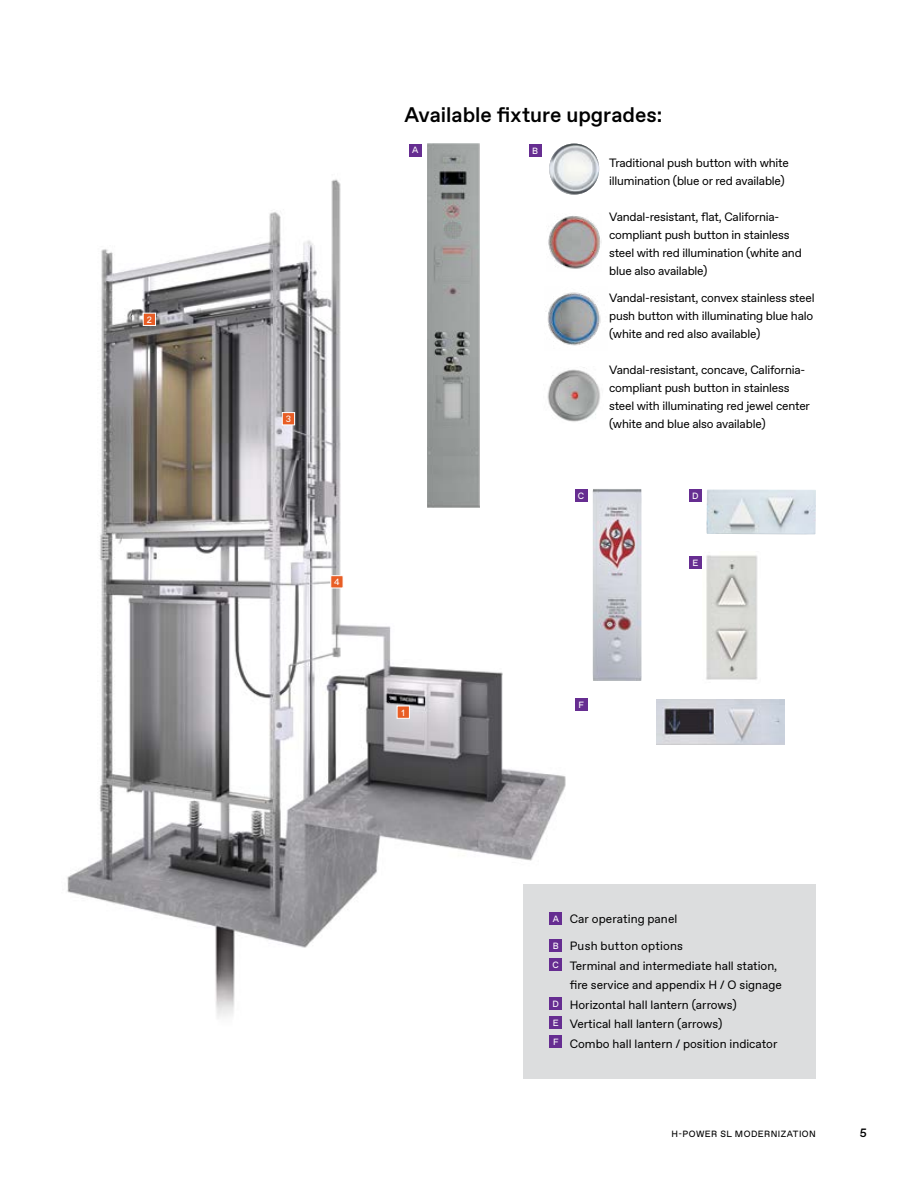
<style>
.page{position:relative;width:918px;height:1188px;background:#fff}
.page>*{position:absolute;margin:0;border:0;box-sizing:border-box;transform-origin:0 0}
.t1{font:500 21px "TKE Type";letter-spacing:-.005em;color:#000}
.t2{font:12px/18px "TKE Type";letter-spacing:-.015em;color:#000}
.t3{font:12px "TKE Type";letter-spacing:.005em;color:#000}
.t4{font:500 12px "TKE Type";color:#000}
.t5{font:9px "TKE Type";letter-spacing:.05em;color:#000}
.t6{font:9px/19.2px "TKE Type";color:#fff}
</style>
<div class="page">
<img style="left:656px;top:699px;width:128px;height:45px">
<img style="left:707px;top:490px;width:109px;height:44px">
<img style="left:67px;top:143px;width:533px;height:875px">
<img style="left:427px;top:144px;width:52px;height:363px">
<img style="left:545px;top:287px;width:56px;height:64px">
<img style="left:547px;top:214px;width:55px;height:58px">
<div style="left:549px;top:144px;width:50px;height:51px;background:#000;opacity:.45"></div>
<img style="left:549px;top:144px;width:50px;height:51px;border-radius:25px">
<img style="left:543px;top:366px;width:57px;height:58px">
<img style="left:593px;top:489px;width:49px;height:192px">
<img style="left:706px;top:555px;width:52px;height:125px">
<div style="left:143px;top:313px;width:13px;height:13px;background:#e85d24;border:1px solid #fff"></div>
<div style="left:282px;top:412px;width:13px;height:13px;background:#e85d24;border:1px solid #fff"></div>
<div style="left:330px;top:575px;width:13px;height:13px;background:#e85d24;border:1px solid #fff"></div>
<div style="left:397px;top:706px;width:13px;height:13px;background:#e85d24;border:1px solid #fff"></div>
<div style="left:409px;top:144px;width:12px;height:12px;background:#662d91"></div>
<div style="left:529px;top:145px;width:12px;height:12px;background:#662d91"></div>
<div style="left:523px;top:884px;width:293px;height:195px;background:#dcddde"></div>
<div style="left:550px;top:912px;width:12px;height:12px;background:#662d91"></div>
<div style="left:550px;top:939px;width:12px;height:12px;background:#662d91"></div>
<div style="left:550px;top:959px;width:12px;height:12px;background:#662d91"></div>
<div style="left:550px;top:997px;width:12px;height:13px;background:#662d91"></div>
<div style="left:550px;top:1016px;width:12px;height:13px;background:#662d91"></div>
<div style="left:550px;top:1036px;width:12px;height:12px;background:#662d91"></div>
<div style="left:575px;top:489px;width:12px;height:13px;background:#662d91"></div>
<div style="left:575px;top:699px;width:12px;height:12px;background:#662d91"></div>
<div style="left:689px;top:489px;width:13px;height:13px;background:#662d91"></div>
<div style="left:689px;top:557px;width:13px;height:12px;background:#662d91"></div>
<p class="t6" style="left:147px;top:310px;width:7px">2</p>
<p class="t6" style="left:286px;top:410px;width:7px">3</p>
<p class="t6" style="left:334px;top:573px;width:7px">4</p>
<h1 class="t1" style="left:404px;top:102px;width:259px">Available fixture upgrades:</h1>
<p class="t6" style="left:412px;top:141px;width:8px">A</p>
<p class="t6" style="left:532px;top:142px;width:7px">B</p>
<p class="t6" style="left:578px;top:486px;width:8px">C</p>
<p class="t2" style="left:609px;top:154px;width:181px">Traditional push button with white illumination (blue or red available)</p>
<p class="t2" style="left:609px;top:208px;width:194px">Vandal-resistant, flat, California&shy;compliant push button in stainless steel with red illumination (white and blue also available)</p>
<p class="t2" style="left:609px;top:289px;width:207px;text-align:justify">Vandal-resistant, convex stainless steel push button with illuminating blue halo (white and red also available)</p>
<p class="t2" style="left:609px;top:361px;width:202px">Vandal-resistant, concave, California&shy;compliant push button in stainless steel with illuminating red jewel center (white and blue also available)</p>
<p class="t6" style="left:692px;top:486px;width:8px">D</p>
<p class="t6" style="left:692px;top:554px;width:7px">E</p>
<p class="t6" style="left:402px;top:703px;width:5px">1</p>
<p class="t6" style="left:578px;top:696px;width:7px">F</p>
<p class="t6" style="left:553px;top:909px;width:8px">A</p>
<p class="t6" style="left:553px;top:936px;width:8px">B<br>C</p>
<p class="t6" style="left:553px;top:994px;width:8px;text-align:justify">D E F</p>
<p class="t3" style="left:570px;top:912px;width:109px">Car operating panel</p>
<p class="t2" style="left:570px;top:936px;width:214px;line-height:19.5px">Push button options<br>Terminal and intermediate hall station, fire service and appendix H / O signage Horizontal hall lantern (arrows)<br>Vertical hall lantern (arrows)<br>Combo hall lantern / position indicator</p>
<p class="t5" style="left:671px;top:1129px;width:146px">H-POWER SL MODERNIZATION</p>
<p class="t4" style="left:860px;top:1126px;width:9px">5</p>
</div>
